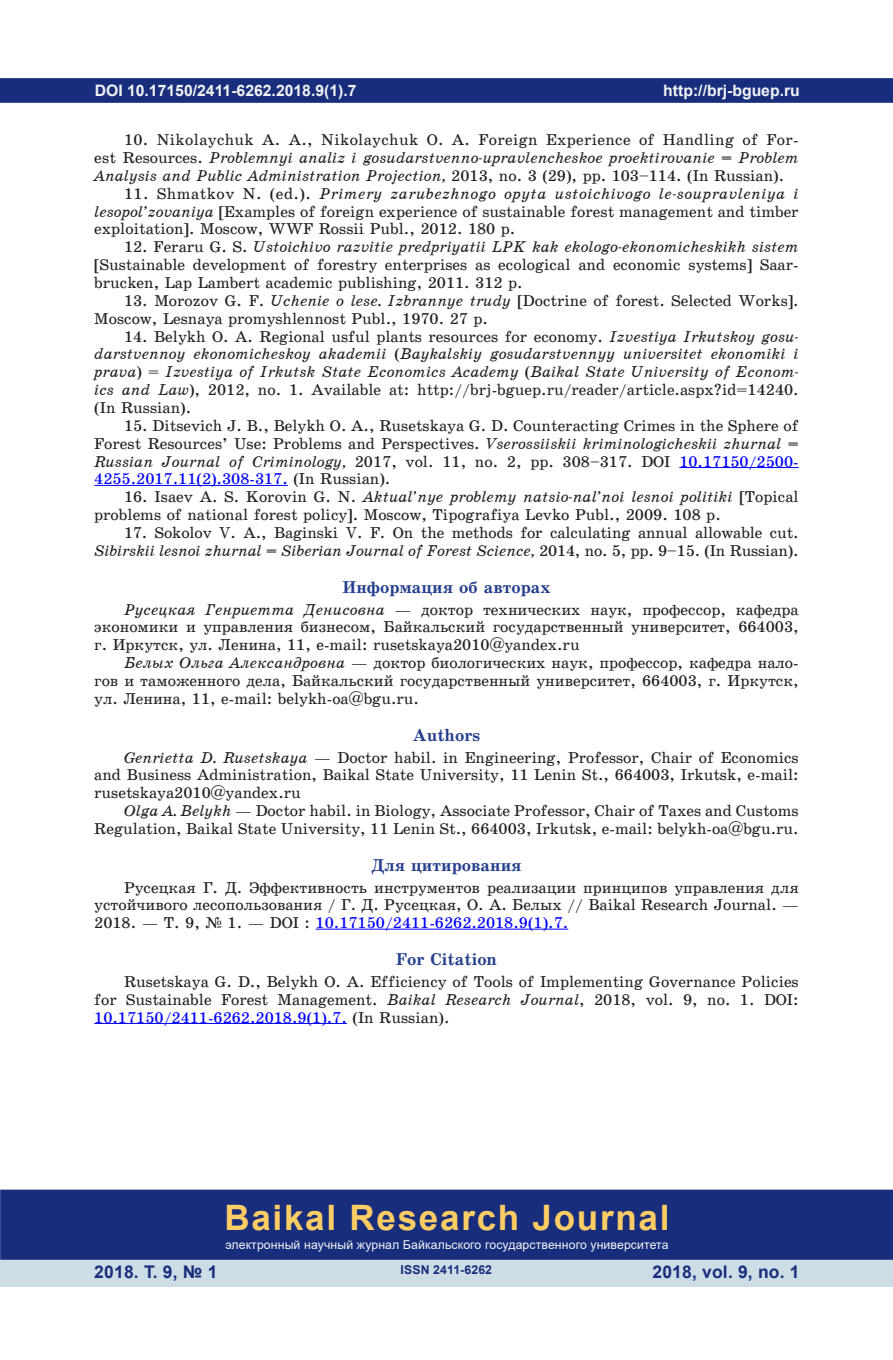
<style>
.page{position:relative;width:893px;height:1360px;background:#fff}
.page>*{position:absolute;margin:0;border:0;box-sizing:border-box;transform-origin:0 0}
.t1{font:700 35px "Arial";letter-spacing:.05em;color:#fecd64}
.t2{font:700 17.5px "Arial";letter-spacing:.01em;color:#182d7c}
.t3{font:17.15px "School Book C Bold";color:#253f8e}
.t4{font:15.75px/17.8px "School Book C";color:#231f20;text-align:justify}
.t5{font:15.75px/17.8px "School Book C Italic";color:#231f20}
.t6{font:15.75px "School Book C Italic";letter-spacing:.03em;color:#231f20}
.t7{font:15.75px "School Book C";letter-spacing:.02em;color:#231f20}
.t8{font:700 15.75px "Arial";color:#f2f3f4}
.t9{font:12.25px "Arial";letter-spacing:.01em;color:#f2f3f4}
.t10{font:700 12.25px "Arial";letter-spacing:.01em;color:#182d7c}
.s1{font-family:"School Book C"}
.s2{font-family:"School Book C Italic"}
.s3{color:#00f}
</style>
<div class="page">
<div style="left:1px;top:79px;width:891px;height:23px;background:#182d7c"></div>
<div style="left:0;top:78px;width:893px;height:25px;border:2px solid #182d7c"></div>
<div style="left:0;top:1258px;width:893px;height:28px;background:#cddde6"></div>
<div style="left:1px;top:1190px;width:891px;height:68px;background:#182d7c"></div>
<div style="left:0;top:1189px;width:893px;height:70px;border:2px solid #182d7c"></div>
<hr style="left:679px;top:467px;width:120px;height:1px;background:#00f">
<hr style="left:94px;top:485px;width:194px;height:1px;background:#00f">
<hr style="left:316px;top:928px;width:252px;height:1px;background:#00f">
<hr style="left:94px;top:1023px;width:253px;height:1px;background:#00f">
<p class="t8" style="left:95px;top:79px;width:263px">DOI 10.17150/2411-6262.2018.9(1).7</p>
<p class="t7" style="left:124px;top:131px;width:676px">10. Nikolaychuk A. A., Nikolaychuk O. A. Foreign Experience of Handling of For-</p>
<p class="t5" style="left:94px;top:149px;width:706px"><span class="s1">est Resources.</span> Problemnyi analiz i gosudarstvenno-upravlencheskoe proektirovanie = Problem<br>Analysis and Public Administration Projection, <span class="s1">2013, no. 3 (29), pp. 103–114. (In Russian).</span></p>
<p class="t6" style="left:124px;top:185px;width:676px"><span class="s1">11. Shmatkov N. (ed.).</span> Primery zarubezhnogo opyta ustoichivogo le-soupravleniya i</p>
<p class="t4" style="left:94px;top:202px;width:706px"><span class="s2">lesopol’zovaniya</span> [Examples of foreign experience of sustainable forest management and timber exploitation]. Moscow, WWF Rossii Publ., 2012. 180 p.</p>
<p class="t5" style="left:124px;top:238px;width:676px"><span class="s1">12. Feraru G. S.</span> Ustoichivo razvitie predpriyatii LPK kak ekologo-ekonomicheskikh sistem</p>
<p class="t4" style="left:94px;top:256px;width:706px">[Sustainable development of forestry enterprises as ecological and economic systems] Saar&shy;brucken, Lap Lambert academic publishing, 2011. 312 p.</p>
<p class="t4" style="left:94px;top:292px;width:706px;text-indent:30px">13. Morozov G. F. <span class="s2">Uchenie o lese. Izbrannye trudy</span> [Doctrine of forest. Selected Works].<br>Moscow, Lesnaya promyshlennost Publ., 1970. 27 p.</p>
<p class="t4" style="left:124px;top:327px;width:676px">14. Belykh O. A. Regional usful plants resources for economy. <span class="s2">Izvestiya Irkutskoy gosu-</span></p>
<p class="t5" style="left:94px;top:345px;width:706px">darstvennoy ekonomicheskoy akademii <span class="s1">(</span>Baykalskiy gosudarstvennyy universitet ekonomiki i prava<span class="s1">) =</span> Izvestiya of Irkutsk State Economics Academy <span class="s1">(</span>Baikal State University of Econom-</p>
<p class="t4" style="left:94px;top:381px;width:706px"><span class="s2">ics and Law</span>), 2012, no. 1. Available at: http://brj-bguep.ru/reader/article.aspx?id=14240. (In Russian).</p>
<p class="t4" style="left:94px;top:417px;width:706px;text-indent:30px">15. Ditsevich J. B., Belykh O. A., Rusetskaya G. D. Counteracting Crimes in the Sphere of Forest Resources’ Use: Problems and Perspectives. <span class="s2">Vserossiiskii kriminologicheskii zhurnal = Russian Journal of Criminology,</span> 2017, vol. 11, no. 2, pp. 308–317. DOI <span class="s3">10.17150/2500- 4255.2017.11(2).308-317.</span> (In Russian).</p>
<p class="t5" style="left:124px;top:488px;width:676px"><span class="s1">16. Isaev A. S. Korovin G. N.</span> Aktual’nye problemy natsio-nal’noi lesnoi politiki <span class="s1">[Topical</span></p>
<p class="t4" style="left:94px;top:506px;width:628px">problems of national forest policy]. Moscow, Tipografiya Levko Publ., 2009. 108 p.</p>
<p class="t4" style="left:124px;top:524px;width:676px">17. Sokolov V. A., Baginski V. F. On the methods for calculating annual allowable cut.</p>
<p class="t5" style="left:94px;top:541px;width:706px">Sibirskii lesnoi zhurnal = Siberian Journal of Forest Science, <span class="s1">2014, no. 5, pp. 9–15. (In Russian).</span></p>
<p class="t3" style="left:342px;top:578px;width:210px">Информация об авторах</p>
<p class="t4" style="left:94px;top:600px;width:706px;text-indent:30px"><span class="s2">Русецкая Генриетта Денисовна</span> — доктор технических наук, профессор, кафедра экономики и управления бизнесом, Байкальский государственный университет, 664003, г. Иркутск, ул. Ленина, 11, e-mail: rusetskaya2010@yandex.ru</p>
<p class="t4" style="left:94px;top:654px;width:706px;text-indent:30px"><span class="s2">Белых Ольга Александровна</span> — доктор биологических наук, профессор, кафедра нало&shy;гов и таможенного дела, Байкальский государственный университет, 664003, г. Иркутск, ул. Ленина, 11, e-mail: belykh-oa@bgu.ru.</p>
<p class="t3" style="left:413px;top:725px;width:69px">Authors</p>
<p class="t4" style="left:94px;top:748px;width:706px;text-indent:30px"><span class="s2">Genrietta D. Rusetskaya</span> — Doctor habil. in Engineering, Professor, Chair of Economics and Business Administration, Baikal State University, 11 Lenin St., 664003, Irkutsk, e-mail: rusetskaya2010@yandex.ru</p>
<p class="t4" style="left:94px;top:802px;width:706px;text-align:right"><span class="s2">Olga A. Belykh</span> — Doctor habil. in Biology, Associate Professor, Chair of Taxes and Customs<br>Regulation, Baikal State University, 11 Lenin St., 664003, Irkutsk, e-mail: belykh-oa@bgu.ru.</p>
<p class="t3" style="left:371px;top:855px;width:152px">Для цитирования</p>
<p class="t4" style="left:94px;top:878px;width:706px;text-indent:30px">Русецкая Г. Д. Эффективность инструментов реализации принципов управления для устойчивого лесопользования / Г. Д. Русецкая, О. А. Белых // Baikal Research Journal. — 2018. — Т. 9, ¹ 1. — DOI : <span class="s3">10.17150/2411-6262.2018.9(1).7.</span></p>
<p class="t3" style="left:396px;top:950px;width:103px">For Citation</p>
<p class="t4" style="left:94px;top:972px;width:706px;text-indent:30px">Rusetskaya G. D., Belykh O. A. Efficiency of Tools of Implementing Governance Policies for Sustainable Forest Management. <span class="s2">Baikal Research Journal</span>, 2018, vol. 9, no. 1. DOI:<br><span class="s3">10.17150/2411-6262.2018.9(1).7.</span> (In Russian).</p>
<p class="t8" style="left:663px;top:79px;width:138px">http://brj-bguep.ru</p>
<h1 class="t1" style="left:224px;top:1192px;width:447px">Baikal Research Journal</h1>
<p class="t9" style="left:225px;top:1236px;width:445px">электронный научный журнал Байкальского государственного университета</p>
<p class="t2" style="left:94px;top:1259px;width:125px">2018. Т. 9, № 1</p>
<p class="t2" style="left:652px;top:1259px;width:149px">2018, vol. 9, no. 1</p>
<p class="t10" style="left:401px;top:1261px;width:93px">ISSN 2411-6262</p>
</div>
